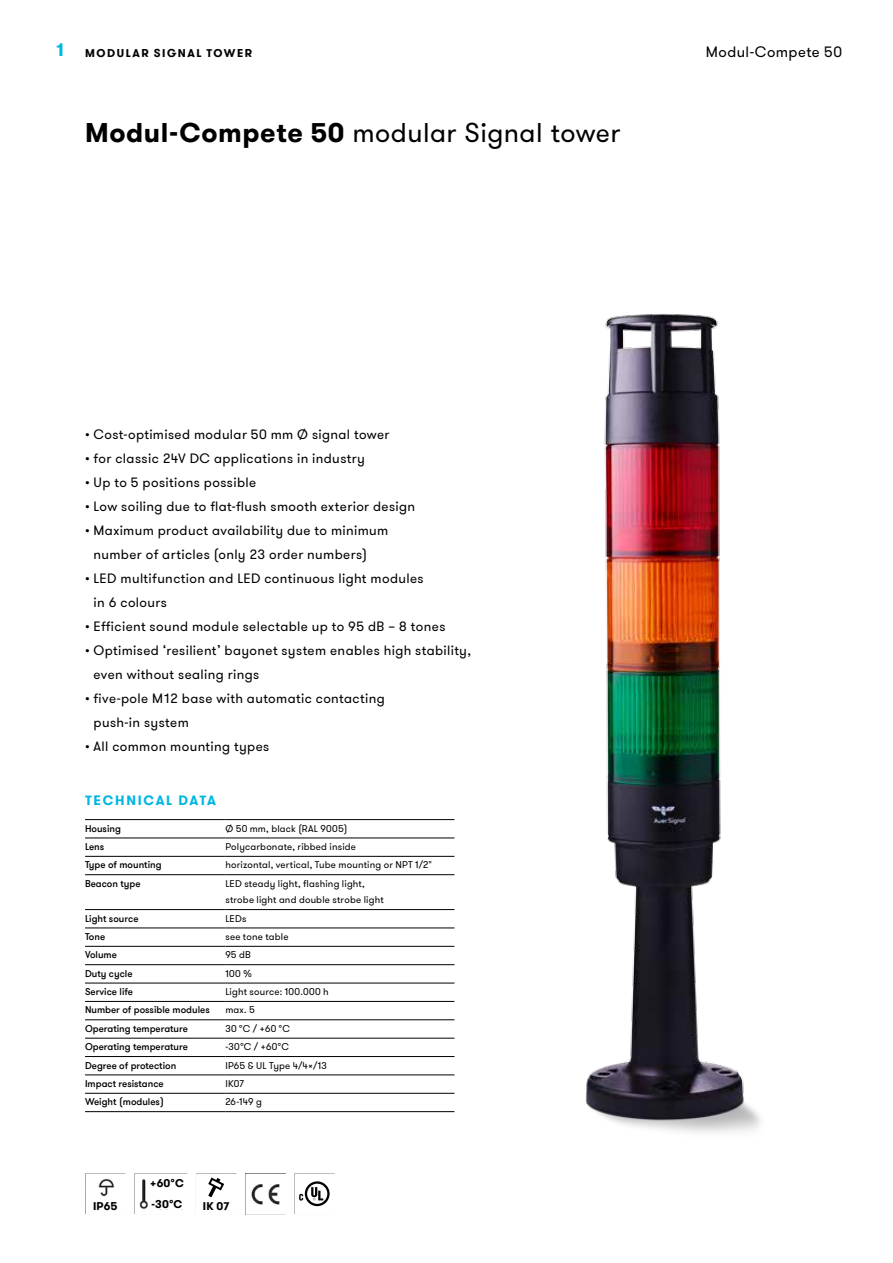
<style>
.page{position:relative;width:893px;height:1263px;background:#fff}
.page>*{position:absolute;margin:0;border:0;box-sizing:border-box;transform-origin:0 0}
.t1{font:27px "GT Walsheim Pro";letter-spacing:.015em;color:#000}
.t2{font:700 18px "GT Walsheim Pro";color:#00b7e1}
.t3{font:15px "GT Walsheim Pro";letter-spacing:.03em;color:#000}
.t4{font:13.5px/24px "GT Walsheim Pro";letter-spacing:.025em;color:#000}
.t5{font:700 13.5px "GT Walsheim Pro";letter-spacing:.125em;color:#00b7e1}
.t6{font:700 11.25px "GT Walsheim Pro";letter-spacing:.135em;color:#000}
.t7{font:700 11.1px "GT Walsheim Pro";letter-spacing:.01em;color:#000}
.t8{font:9.75px/16.5px "GT Walsheim Pro";letter-spacing:.02em;color:#000}
.t9{font:500 9.75px "GT Walsheim Pro";color:#000}
.s1{font-weight:700}
</style>
<div class="page">
<img style="left:85px;top:1173px;width:41px;height:41px">
<img style="left:134px;top:1173px;width:53px;height:41px">
<img style="left:196px;top:1173px;width:41px;height:1px">
<img style="left:245px;top:1173px;width:41px;height:41px">
<img style="left:294px;top:1173px;width:41px;height:41px">
<hr style="left:85px;top:819px;width:140px;height:1px;background:#000">
<hr style="left:225px;top:819px;width:229px;height:1px;background:#000">
<hr style="left:85px;top:838px;width:140px;height:1px;background:#000">
<hr style="left:225px;top:838px;width:229px;height:1px;background:#000">
<hr style="left:85px;top:856px;width:140px;height:1px;background:#000">
<hr style="left:225px;top:856px;width:229px;height:1px;background:#000">
<hr style="left:85px;top:874px;width:140px;height:1px;background:#000">
<hr style="left:225px;top:874px;width:229px;height:1px;background:#000">
<hr style="left:85px;top:909px;width:140px;height:1px;background:#000">
<hr style="left:225px;top:909px;width:229px;height:1px;background:#000">
<hr style="left:85px;top:928px;width:140px;height:1px;background:#000">
<hr style="left:225px;top:928px;width:229px;height:1px;background:#000">
<hr style="left:85px;top:946px;width:140px;height:1px;background:#000">
<hr style="left:225px;top:946px;width:229px;height:1px;background:#000">
<hr style="left:85px;top:964px;width:140px;height:1px;background:#000">
<hr style="left:225px;top:964px;width:229px;height:1px;background:#000">
<hr style="left:85px;top:983px;width:140px;height:1px;background:#000">
<hr style="left:225px;top:983px;width:229px;height:1px;background:#000">
<hr style="left:85px;top:1001px;width:140px;height:1px;background:#000">
<hr style="left:225px;top:1001px;width:229px;height:1px;background:#000">
<hr style="left:85px;top:1019px;width:140px;height:1px;background:#000">
<hr style="left:225px;top:1019px;width:229px;height:1px;background:#000">
<hr style="left:85px;top:1038px;width:140px;height:1px;background:#000">
<hr style="left:225px;top:1038px;width:229px;height:1px;background:#000">
<hr style="left:85px;top:1056px;width:140px;height:1px;background:#000">
<hr style="left:225px;top:1056px;width:229px;height:1px;background:#000">
<hr style="left:85px;top:1075px;width:140px;height:1px;background:#000">
<hr style="left:225px;top:1075px;width:229px;height:1px;background:#000">
<hr style="left:85px;top:1093px;width:140px;height:1px;background:#000">
<hr style="left:225px;top:1093px;width:229px;height:1px;background:#000">
<hr style="left:85px;top:1111px;width:140px;height:1px;background:#000">
<hr style="left:225px;top:1111px;width:229px;height:1px;background:#000">
<svg style="left:299px;top:1181px;width:31px;height:25px"></svg>
<svg style="left:208px;top:1177px;width:16px;height:21px"></svg>
<img style="left:585px;top:314px;width:176px;height:819px">
<h2 class="t2" style="left:56px;top:38px;width:9px">1</h2>
<p class="t6" style="left:85px;top:46px;width:102px">MODULAR SIGNAL</p>
<p class="t6" style="left:207px;top:46px;width:47px">TOWER</p>
<h1 class="t1" style="left:85px;top:115px;width:537px"><span class="s1">MODUL-COMPETE 50</span> modular Signal tower</h1>
<p class="t3" style="left:706px;top:42px;width:138px">Modul-Compete 50</p>
<p class="t4" style="left:85px;top:423px;width:306px">• Cost-optimised modular 50 mm Ø signal tower</p>
<p class="t4" style="left:85px;top:447px;width:281px">• for classic 24V DC applications in industry</p>
<p class="t4" style="left:85px;top:471px;width:173px">• Up to 5 positions possible</p>
<p class="t4" style="left:85px;top:495px;width:332px">• Low soiling due to flat-flush smooth exterior design</p>
<p class="t4" style="left:94px;top:519px;width:296px;text-indent:-9px">• Maximum product availability due to minimum number of articles (only 23 order numbers)</p>
<p class="t4" style="left:94px;top:567px;width:332px;text-indent:-9px">• LED multifunction and LED continuous light modules in 6 colours</p>
<p class="t4" style="left:85px;top:615px;width:362px">• Efficient sound module selectable up to 95 dB – 8 tones</p>
<p class="t4" style="left:94px;top:639px;width:379px;text-indent:-9px">• Optimised ‘resilient’ bayonet system enables high stability, even without sealing rings</p>
<p class="t4" style="left:94px;top:687px;width:293px;text-indent:-9px">• five-pole M12 base with automatic contacting push-in system</p>
<p class="t4" style="left:85px;top:735px;width:186px">• All common mounting types</p>
<p class="t5" style="left:85px;top:791px;width:133px">TECHNICAL DATA</p>
<p class="t9" style="left:85px;top:822px;width:37px">Housing</p>
<p class="t8" style="left:225px;top:820px;width:124px">Ø 50 mm, black (RAL 9005)</p>
<p class="t9" style="left:85px;top:840px;width:21px">Lens</p>
<p class="t8" style="left:225px;top:838px;width:132px">Polycarbonate, ribbed inside</p>
<p class="t9" style="left:85px;top:859px;width:78px">Type of mounting</p>
<p class="t8" style="left:225px;top:857px;width:208px">horizontal, vertical, Tube mounting or NPT 1/2"</p>
<p class="t9" style="left:85px;top:877px;width:57px">Beacon type</p>
<p class="t8" style="left:225px;top:875px;width:160px">LED steady light, flashing light, strobe light and double strobe light</p>
<p class="t9" style="left:85px;top:912px;width:55px">Light source</p>
<p class="t8" style="left:225px;top:910px;width:23px">LEDs</p>
<p class="t9" style="left:85px;top:930px;width:22px">Tone</p>
<p class="t8" style="left:225px;top:928px;width:65px">see tone table</p>
<p class="t9" style="left:85px;top:949px;width:33px">Volume</p>
<p class="t8" style="left:225px;top:947px;width:27px">95 dB</p>
<p class="t9" style="left:85px;top:967px;width:49px">Duty cycle</p>
<p class="t8" style="left:225px;top:965px;width:28px">100 %</p>
<p class="t9" style="left:85px;top:985px;width:50px">Service life</p>
<p class="t8" style="left:225px;top:984px;width:105px">Light source: 100.000 h</p>
<p class="t9" style="left:85px;top:1004px;width:126px">Number of possible modules</p>
<p class="t8" style="left:225px;top:1002px;width:31px">max. 5</p>
<p class="t9" style="left:85px;top:1022px;width:104px">Operating temperature</p>
<p class="t8" style="left:225px;top:1020px;width:66px">30 °C / +60 °C</p>
<p class="t9" style="left:85px;top:1041px;width:104px">Operating temperature</p>
<p class="t8" style="left:225px;top:1039px;width:65px">-30°C / +60°C</p>
<p class="t9" style="left:85px;top:1059px;width:93px">Degree of protection</p>
<p class="t8" style="left:225px;top:1057px;width:103px">IP65 &amp; UL Type 4/4x/13</p>
<p class="t9" style="left:85px;top:1077px;width:80px">Impact resistance</p>
<p class="t8" style="left:225px;top:1075px;width:20px">IK07</p>
<p class="t9" style="left:85px;top:1096px;width:80px">Weight (modules)</p>
<p class="t8" style="left:225px;top:1094px;width:38px">26-149 g</p>
<p class="t7" style="left:150px;top:1176px;width:35px">+60°C</p>
<p class="t7" style="left:93px;top:1199px;width:26px">IP65</p>
<p class="t7" style="left:151px;top:1197px;width:32px">-30°C</p>
<p class="t7" style="left:203px;top:1199px;width:28px">IK 07</p>
</div>
